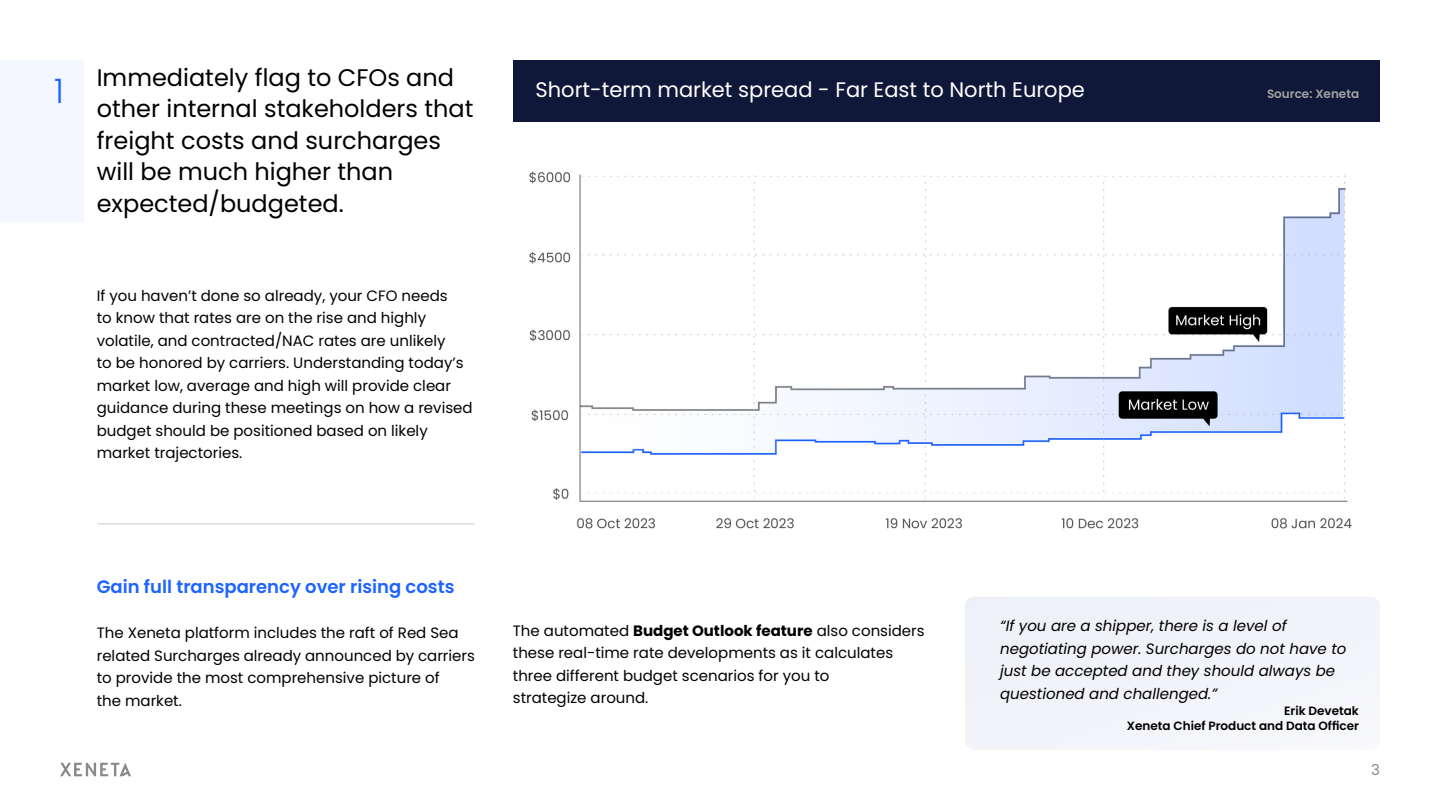
<style>
.page{position:relative;width:1440px;height:810px;background:#fff}
.page>*{position:absolute;margin:0;border:0;box-sizing:border-box;transform-origin:0 0}
.t1{font:300 33.75px "Poppins";color:#1d63ff}
.t2{font:24px/31.5px "Poppins";color:#000}
.t3{font:21px "Poppins";color:#fff}
.t4{font:600 18px "Poppins";color:#1d63ff}
.t5{font:15px/22.5px "Poppins";color:#000}
.t6{font:italic 15px/22.5px "Poppins";color:#000}
.t7{font:15px "Poppins";color:#898989}
.t8{font:600 12px/15px "Poppins";color:#000;text-align:right}
.t9{font:600 12px "Poppins";color:#a3a3a3}
.s1{font-weight:700}
</style>
<div class="page">
<svg style="left:60px;top:763px;width:71px;height:13px"></svg>
<div style="left:965px;top:597px;width:415px;height:153px;background:#f2f3f9;border-radius:9px"></div>
<div style="left:513px;top:60px;width:867px;height:62px;background:#101839"></div>
<hr style="left:98px;top:524px;width:377px;height:1px;background:#999">
<img style="left:529px;top:171px;width:823px;height:358px">
<div style="left:0;top:60px;width:84px;height:162px;background:#f4f7ff"></div>
<h2 class="t2" style="left:97px;top:62px;width:378px">Immediately flag to CFOs and other internal stakeholders that freight costs and surcharges will be much higher than expected/budgeted.</h2>
<h1 class="t1" style="left:54px;top:72px;width:11px">1</h1>
<h3 class="t3" style="left:536px;top:78px;width:551px">Short-term market spread - Far East to North Europe</h3>
<p class="t9" style="left:1267px;top:87px;width:94px">Source: Xeneta</p>
<p class="t5" style="left:97px;top:284px;width:377px">If you haven’t done so already, your CFO needs<br>to know that rates are on the rise and highly volatile, and contracted/NAC rates are unlikely<br>to be honored by carriers. Understanding today’s market low, average and high will provide clear guidance during these meetings on how a revised budget should be positioned based on likely market trajectories.</p>
<p class="t4" style="left:97px;top:577px;width:359px">Gain full transparency over rising costs</p>
<p class="t5" style="left:97px;top:622px;width:380px">The Xeneta platform includes the raft of Red Sea related Surcharges already announced by carriers to provide the most comprehensive picture of<br>the market.</p>
<p class="t6" style="left:1000px;top:615px;width:348px">“If you are a shipper, there is a level of negotiating power. Surcharges do not have to just be accepted and they should always be questioned and challenged.”</p>
<p class="t8" style="left:1127px;top:703px;width:234px">Erik Devetak<br>Xeneta Chief Product and Data Officer</p>
<p class="t5" style="left:513px;top:619px;width:413px">The automated <span class="s1">Budget Outlook feature</span> also considers these real-time rate developments as it calculates three different budget scenarios for you to<br>strategize around.</p>
<p class="t7" style="left:1371px;top:762px;width:10px">3</p>
</div>
